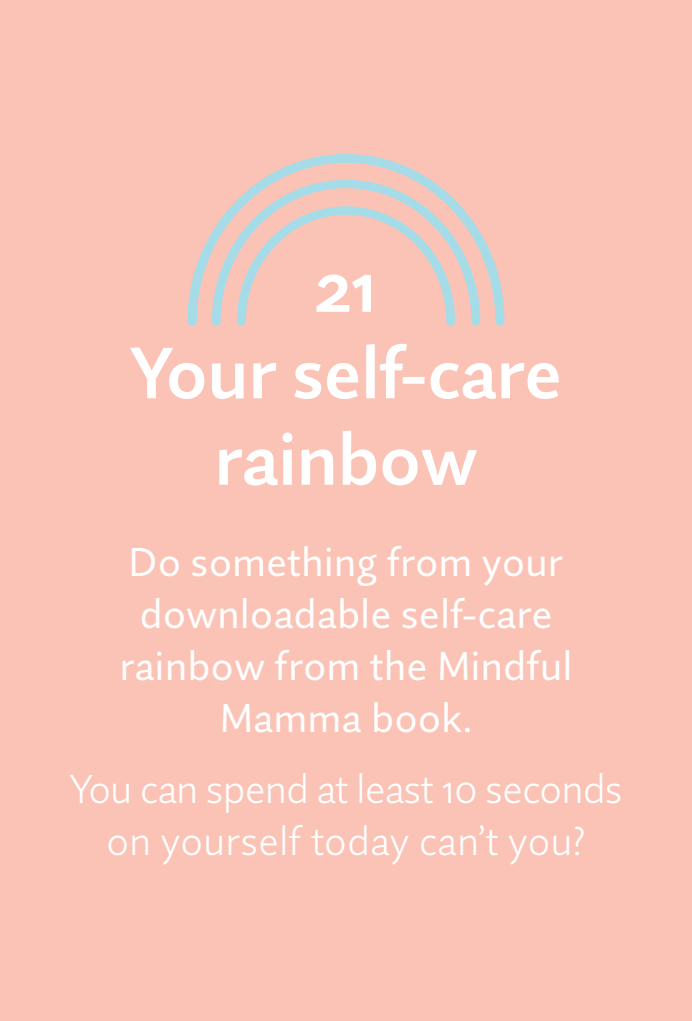
<style>
.page{position:relative;width:692px;height:1021px;background:#fff}
.page>*{position:absolute;margin:0;border:0;box-sizing:border-box;transform-origin:0 0}
.t1{font:600 72px/86.4px "Quire Sans Pro";color:#fff;text-align:center}
.t2{font:40px/52px "Quire Sans Pro";letter-spacing:.015em;color:#fff;text-align:center}
.t3{font:300 40px/52px "Quire Sans Pro";letter-spacing:-.01em;color:#fff;text-align:center}
</style>
<div class="page">
<div style="left:0;top:0;width:692px;height:1020px;background:#fac3b6"></div>
<svg style="left:188px;top:154px;width:316px;height:171px"></svg>
<svg style="left:212px;top:180px;width:268px;height:145px"></svg>
<svg style="left:237px;top:206px;width:218px;height:119px"></svg>
<h1 class="t1" style="left:130px;top:242px;width:433px">21<br>Your self-care rainbow</h1>
<p class="t2" style="left:120px;top:535px;width:454px">Do something from your downloadable self-care rainbow from the Mindful<br>Mamma book.</p>
<p class="t3" style="left:70px;top:762px;width:554px">You can spend at least 10 seconds on yourself today can’t you?</p>
</div>
